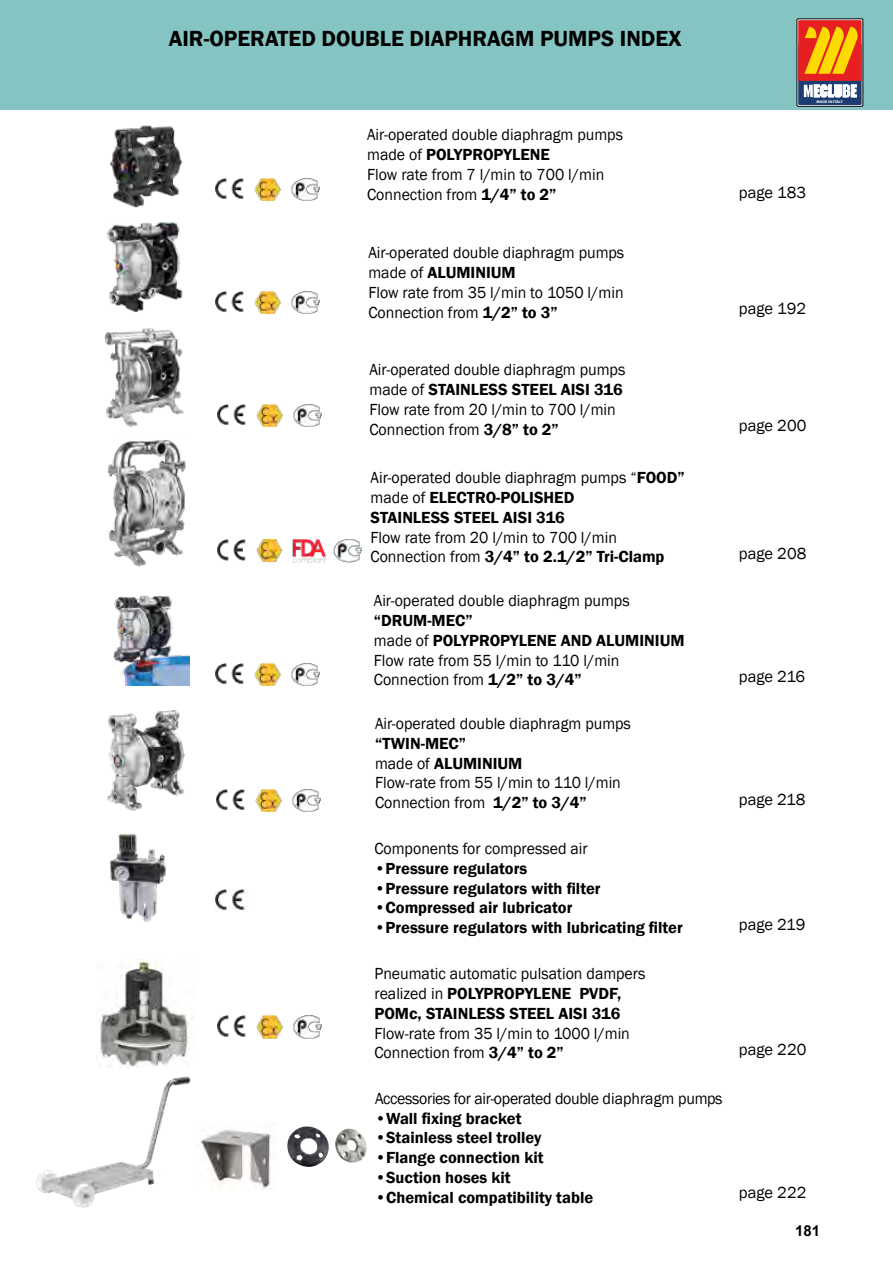
<style>
.page{position:relative;width:893px;height:1263px;background:#fff}
.page>*{position:absolute;margin:0;border:0;box-sizing:border-box;transform-origin:0 0}
.t1{font:600 22.5px "Franklin Gothic";color:#000}
.t2{font:16.5px/19.8px "Franklin Gothic";color:#000;scale:.96 1}
.t3{font:600 16.5px/19.8px "Franklin Gothic";color:#000}
.t4{font:16.5px "Franklin Gothic";color:#000}
.t5{font:16.5px "Franklin Gothic";letter-spacing:-.02em;color:#000;scale:.96 1}
.t6{font:700 15px "Arial";color:#000}
.t7{font:700 3.75px "Myriad Pro";color:#fdfdfd;scale:1.06 1}
.s1{font-weight:600}
.s2{font-weight:400}
</style>
<div class="page">
<div style="left:0;top:0;width:893px;height:110px;background:#84c5c3"></div>
<div style="left:797px;top:19px;width:66px;height:87px;border:1px solid #000"></div>
<svg style="left:798px;top:20px;width:64px;height:85px;background:#cc753f"></svg>
<img style="left:110px;top:125px;width:73px;height:83px">
<img style="left:107px;top:222px;width:76px;height:91px">
<img style="left:104px;top:328px;width:80px;height:99px">
<img style="left:107px;top:440px;width:79px;height:127px">
<img style="left:216px;top:178px;width:103px;height:22px">
<img style="left:216px;top:292px;width:103px;height:22px">
<img style="left:218px;top:404px;width:103px;height:22px">
<img style="left:218px;top:1016px;width:103px;height:22px">
<img style="left:216px;top:663px;width:103px;height:22px">
<img style="left:217px;top:789px;width:103px;height:22px">
<img style="left:216px;top:890px;width:31px;height:22px">
<img style="left:218px;top:540px;width:143px;height:24px">
<img style="left:99px;top:959px;width:95px;height:108px">
<img style="left:107px;top:710px;width:78px;height:101px">
<img style="left:113px;top:595px;width:76px;height:90px">
<img style="left:36px;top:1076px;width:155px;height:132px">
<img style="left:200px;top:1129px;width:71px;height:60px">
<img style="left:287px;top:1126px;width:80px;height:41px">
<img style="left:109px;top:834px;width:58px;height:88px">
<h1 class="t1" style="left:169px;top:24px;width:515px">AIR-OPERATED DOUBLE DIAPHRAGM PUMPS INDEX</h1>
<p class="t2" style="left:367px;top:125px;width:268px">Air-operated double diaphragm pumps made of <span class="s1">POLYPROPYLENE<br></span>Flow rate from 7 l/min to 700 l/min<br>Connection from <span class="s1">1/4” to 2”</span></p>
<p class="t2" style="left:368px;top:243px;width:268px">Air-operated double diaphragm pumps made of <span class="s1">ALUMINIUM<br></span>Flow rate from 35 l/min to 1050 l/min<br>Connection from <span class="s1">1/2” to 3”</span></p>
<p class="t2" style="left:369px;top:360px;width:268px">Air-operated double diaphragm pumps made of <span class="s1">STAINLESS STEEL AISI 316<br></span>Flow rate from 20 l/min to 700 l/min<br>Connection from <span class="s1">3/8” to 2”</span></p>
<p class="t3" style="left:371px;top:468px;width:316px"><span class="s2">Air-operated double diaphragm pumps “</span>FOOD” <span class="s2">made of</span> ELECTRO-POLISHED<br>STAINLESS STEEL AISI 316</p>
<p class="t2" style="left:371px;top:527px;width:308px">Flow rate from 20 l/min to 700 l/min<br>Connection from <span class="s1">3/4” to 2.1/2” Tri-Clamp</span></p>
<p class="t2" style="left:374px;top:591px;width:268px">Air-operated double diaphragm pumps</p>
<p class="t2" style="left:374px;top:611px;width:325px"><span class="s1">“DRUM-MEC”<br></span>made of <span class="s1">POLYPROPYLENE AND ALUMINIUM<br></span>Flow rate from 55 l/min to 110 l/min<br>Connection from <span class="s1">1/2” to 3/4”</span></p>
<p class="t2" style="left:375px;top:714px;width:268px">Air-operated double diaphragm pumps</p>
<p class="t2" style="left:375px;top:734px;width:258px"><span class="s1">“TWIN-MEC”<br></span>made of <span class="s1">ALUMINIUM<br></span>Flow-rate from 55 l/min to 110 l/min<br>Connection from <span class="s1">1/2” to 3/4”</span></p>
<p class="t2" style="left:374px;top:839px;width:224px">Components for compressed air</p>
<p class="t3" style="left:374px;top:859px;width:154px">•Pressure regulators</p>
<p class="t3" style="left:374px;top:878px;width:228px">•Pressure regulators with filter</p>
<p class="t3" style="left:374px;top:898px;width:199px">•Compressed air lubricator</p>
<p class="t3" style="left:374px;top:918px;width:310px">•Pressure regulators with lubricating filter</p>
<p class="t2" style="left:374px;top:964px;width:284px">Pneumatic automatic pulsation dampers realized in <span class="s1">POLYPROPYLENE PVDF,<br>POMc, STAINLESS STEEL AISI 316</span></p>
<p class="t2" style="left:374px;top:1023px;width:268px">Flow-rate from 35 l/min to 1000 l/min<br>Connection from <span class="s1">3/4” to 2”</span></p>
<p class="t5" style="left:375px;top:1088px;width:364px">Accessories for air-operated double diaphragm pumps</p>
<p class="t3" style="left:375px;top:1108px;width:148px">•Wall fixing bracket</p>
<p class="t3" style="left:375px;top:1128px;width:168px">•Stainless steel trolley</p>
<p class="t3" style="left:375px;top:1148px;width:170px">•Flange connection kit</p>
<p class="t3" style="left:375px;top:1168px;width:137px">•Suction hoses kit</p>
<p class="t3" style="left:375px;top:1187px;width:220px">•Chemical compatibility table</p>
<p class="t7" style="left:816px;top:99px;width:26px">MADE IN ITALY</p>
<p class="t4" style="left:739px;top:182px;width:69px">page 183</p>
<p class="t4" style="left:739px;top:298px;width:69px">page 192</p>
<p class="t4" style="left:739px;top:416px;width:69px">page 200</p>
<p class="t4" style="left:739px;top:543px;width:69px">page 208</p>
<p class="t4" style="left:739px;top:666px;width:68px">page 216</p>
<p class="t4" style="left:739px;top:789px;width:68px">page 218</p>
<p class="t4" style="left:739px;top:914px;width:68px">page 219</p>
<p class="t4" style="left:739px;top:1039px;width:69px">page 220</p>
<p class="t4" style="left:739px;top:1182px;width:69px">page 222</p>
<p class="t6" style="left:795px;top:1220px;width:27px">181</p>
</div>
